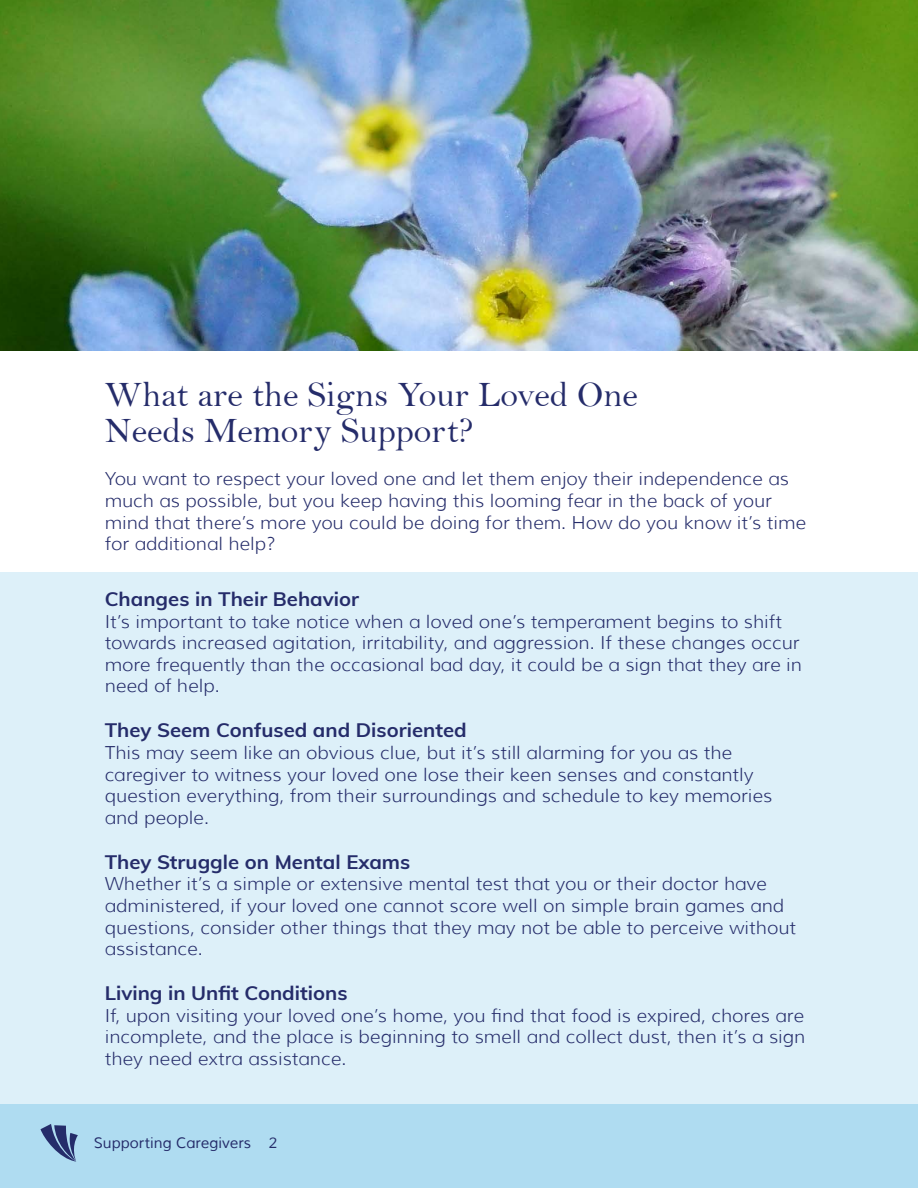
<style>
.page{position:relative;width:918px;height:1188px;background:#fff}
.page>*{position:absolute;margin:0;border:0;box-sizing:border-box;transform-origin:0 0}
.t1{font:36px/36px "Bell";color:#252c6a}
.t2{font:700 19.5px "Muli";color:#252c6a;scale:1.04 1}
.t3{font:300 18px/21.6px "Muli";color:#252c6a;scale:1.04 1}
.t4{font:15px "Muli";color:#252c6a}
</style>
<div class="page">
<div style="left:0;top:572px;width:918px;height:533px;background:#ddf0f9"></div>
<div style="left:0;top:1105px;width:918px;height:83px;background:#afdcf1"></div>
<svg style="left:41px;top:1124px;width:37px;height:38px"></svg>
<img style="left:0;top:0;width:918px;height:351px">
<h1 class="t1" style="left:105px;top:377px;width:535px">What are the Signs Your Loved One<br>Needs Memory Support?</h1>
<p class="t3" style="left:105px;top:468px;width:676px">You want to respect your loved one and let them enjoy their independence as much as possible, but you keep having this looming fear in the back of your mind that there’s more you could be doing for them. How do you know it’s time for additional help?</p>
<p class="t2" style="left:105px;top:585px;width:246px">Changes in Their Behavior</p>
<p class="t3" style="left:105px;top:611px;width:672px">It’s important to take notice when a loved one’s temperament begins to shift towards increased agitation, irritability, and aggression. If these changes occur more frequently than the occasional bad day, it could be a sign that they are in need of help.</p>
<p class="t2" style="left:105px;top:716px;width:350px">They Seem Confused and Disoriented</p>
<p class="t3" style="left:105px;top:742px;width:644px">This may seem like an obvious clue, but it’s still alarming for you as the caregiver to witness your loved one lose their keen senses and constantly question everything, from their surroundings and schedule to key memories and people.</p>
<p class="t2" style="left:105px;top:848px;width:295px">They Struggle on Mental Exams</p>
<p class="t3" style="left:105px;top:873px;width:666px">Whether it’s a simple or extensive mental test that you or their doctor have administered, if your loved one cannot score well on simple brain games and questions, consider other things that they may not be able to perceive without assistance.</p>
<p class="t2" style="left:105px;top:979px;width:235px">Living in Unfit Conditions</p>
<p class="t3" style="left:105px;top:1005px;width:675px;text-align:justify">If, upon visiting your loved one’s home, you find that food is expired, chores are incomplete, and the place is beginning to smell and collect dust, then it’s a sign they need extra assistance.</p>
<p class="t4" style="left:94px;top:1134px;width:185px">Supporting Caregivers 2</p>
</div>
